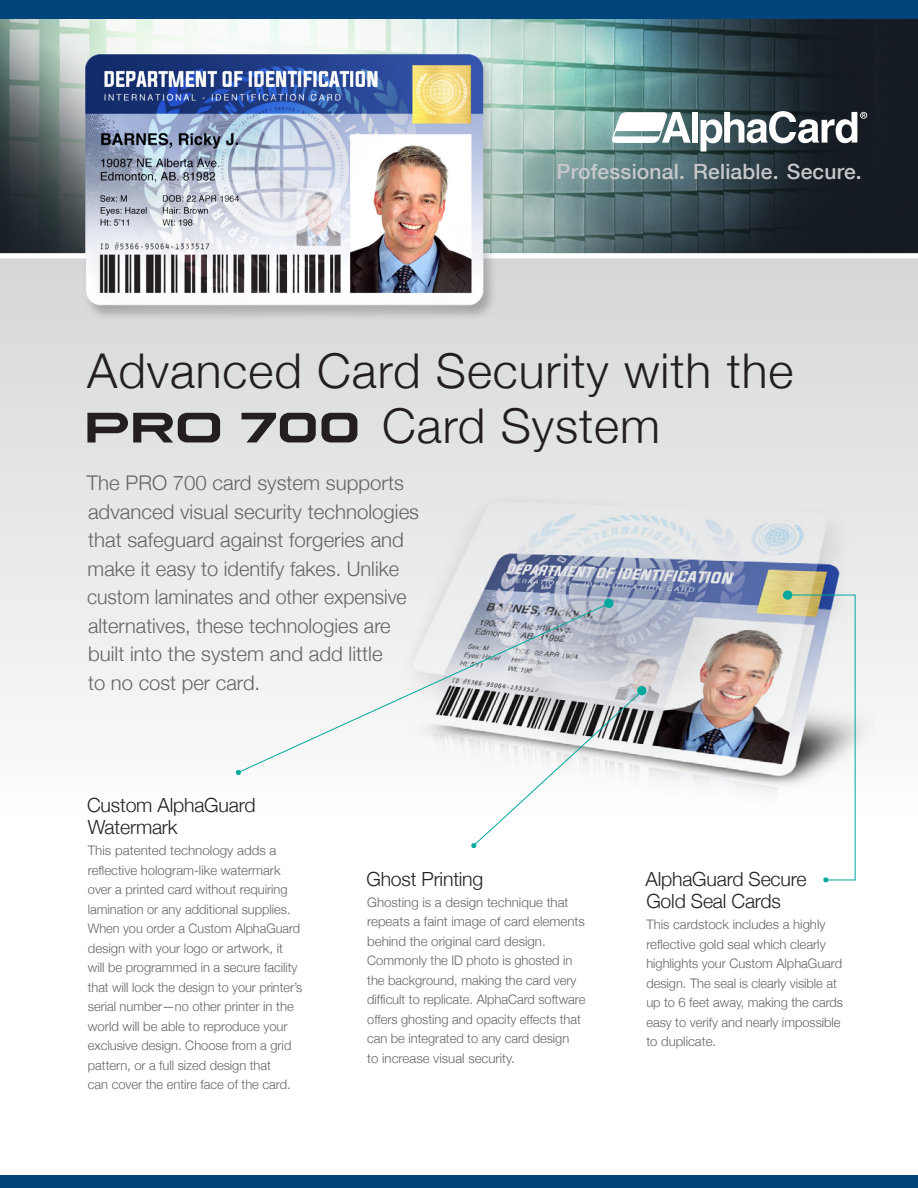
<style>
.page{position:relative;width:918px;height:1188px;background:#fff}
.page>*{position:absolute;margin:0;border:0;box-sizing:border-box;transform-origin:0 0}
.t1{font:300 48px/54.6px "Helvetica Neue";letter-spacing:.02em;color:#231f20}
.t2{font:500 21px "Helvetica Neue";letter-spacing:.01em;color:#c7c8ca}
.t3{font:300 20.25px/28.5px "Helvetica Neue";color:#636466}
.t4{font:300 19.5px/22.5px "Helvetica Neue";letter-spacing:-.01em;color:#231f20}
.t5{font:300 13.2px/19.5px "Helvetica Neue";color:#636466}
</style>
<div class="page">
<img style="left:0;top:19px;width:918px;height:239px">
<svg style="left:0;top:258px;width:918px;height:515px"></svg>
<img style="left:403px;top:486px;width:470px;height:309px">
<div style="left:0;top:1176px;width:918px;height:12px;background:#00447c"></div>
<div style="left:692px;top:112px;width:6px;height:31px;background:#fff"></div>
<svg style="left:611px;top:112px;width:80px;height:31px"></svg>
<svg style="left:701px;top:111px;width:166px;height:41px"></svg>
<div style="left:0;top:0;width:918px;height:19px;background:#00447c"></div>
<svg style="left:87px;top:413px;width:133px;height:29px;background:#767475"></svg>
<svg style="left:242px;top:413px;width:74px;height:29px;background:#7e7c7d"></svg>
<svg style="left:322px;top:413px;width:35px;height:29px"></svg>
<svg style="left:237px;top:602px;width:373px;height:172px"></svg>
<svg style="left:604px;top:598px;width:10px;height:11px"></svg>
<svg style="left:782px;top:590px;width:74px;height:293px"></svg>
<svg style="left:471px;top:685px;width:176px;height:164px"></svg>
<svg style="left:236px;top:770px;width:5px;height:5px"></svg>
<h2 class="t2" style="left:557px;top:155px;width:307px">Professional. Reliable. Secure.</h2>
<h1 class="t1" style="left:382px;top:341px;width:413px;text-indent:-295px">Advanced Card Security with the<br>Card System</h1>
<p class="t3" style="left:87px;top:468px;width:334px">The PRO 700 card system supports advanced visual security technologies that safeguard against forgeries and make it easy to identify fakes. Unlike custom laminates and other expensive alternatives, these technologies are built into the system and add little<br>to no cost per card.</p>
<h3 class="t4" style="left:87px;top:792px;width:170px">Custom AlphaGuard<br>Watermark</h3>
<p class="t5" style="left:88px;top:840px;width:216px">This patented technology adds a reflective hologram-like watermark over a printed card without requiring lamination or any additional supplies.<br>When you order a Custom AlphaGuard design with your logo or artwork, it will be programmed in a secure facility that will lock the design to your printer’s serial number—no other printer in the world will be able to reproduce your exclusive design. Choose from a grid pattern, or a full sized design that<br>can cover the entire face of the card.</p>
<h3 class="t4" style="left:366px;top:866px;width:119px">Ghost Printing</h3>
<p class="t5" style="left:367px;top:891px;width:220px">Ghosting is a design technique that repeats a faint image of card elements behind the original card design.<br>Commonly the ID photo is ghosted in the background, making the card very difficult to replicate. AlphaCard software offers ghosting and opacity effects that can be integrated to any card design<br>to increase visual security.</p>
<h3 class="t4" style="left:646px;top:866px;width:162px">AlphaGuard Secure<br>Gold Seal Cards</h3>
<p class="t5" style="left:646px;top:914px;width:198px">This cardstock includes a highly reflective gold seal which clearly highlights your Custom AlphaGuard design. The seal is clearly visible at up to 6 feet away, making the cards easy to verify and nearly impossible to duplicate.</p>
</div>
